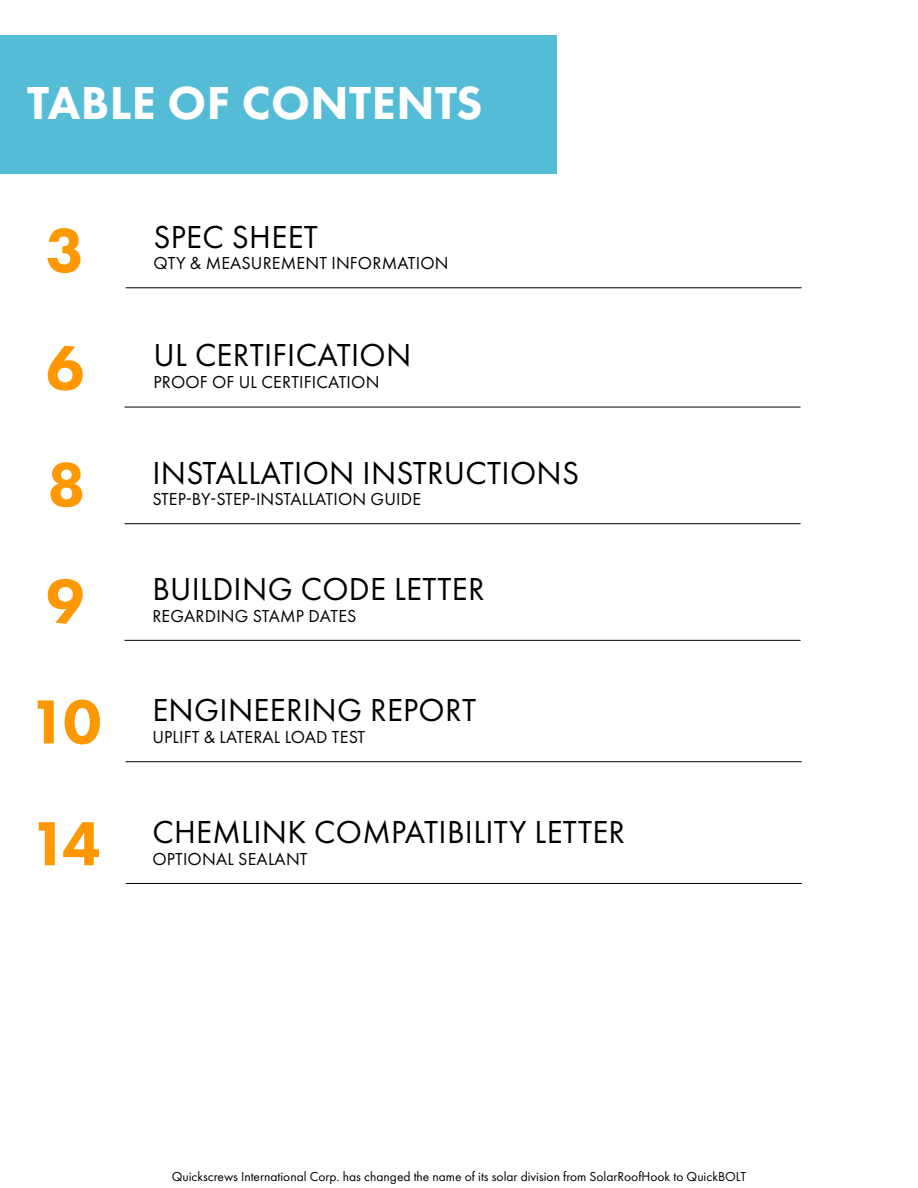
<style>
.page{position:relative;width:918px;height:1188px;background:#fff}
.page>*{position:absolute;margin:0;border:0;box-sizing:border-box;transform-origin:0 0}
.t1{font:800 64.5px/118.9px "Futura PT";color:#ff9700}
.t2{font:800 48px "Futura PT";letter-spacing:.01em;color:#fff}
.t3{font:33px "Futura PT";letter-spacing:.01em;color:#000}
.t4{font:18px "Futura PT";letter-spacing:.01em;color:#000}
.t5{font:13.5px "Futura PT";color:#000}
.s1{font-weight:800;font-size:64.5px;color:#ff9700}
</style>
<div class="page">
<hr style="left:126px;top:287px;width:676px;height:1px;background:#000">
<hr style="left:125px;top:407px;width:676px;height:1px;background:#000">
<hr style="left:125px;top:523px;width:676px;height:1px;background:#000">
<hr style="left:125px;top:640px;width:676px;height:1px;background:#000">
<hr style="left:126px;top:761px;width:676px;height:1px;background:#000">
<hr style="left:126px;top:883px;width:676px;height:1px;background:#000">
<div style="left:0;top:35px;width:557px;height:139px;background:#55bcd7"></div>
<h2 class="t2" style="left:27px;top:73px;width:457px">TABLE OF CONTENTS</h2>
<h3 class="t3" style="left:46px;top:217px;width:274px"><span class="s1">3</span> SPEC SHEET</h3>
<p class="t4" style="left:153px;top:252px;width:297px">QTY &amp; MEASUREMENT INFORMATION</p>
<h1 class="t1" style="left:29px;top:308px;width:74px">6<br>8<br>9<br>10<br>14</h1>
<h3 class="t3" style="left:154px;top:336px;width:259px">UL CERTIFICATION</h3>
<p class="t4" style="left:153px;top:371px;width:228px">PROOF OF UL CERTIFICATION</p>
<h3 class="t3" style="left:152px;top:453px;width:428px">INSTALLATION INSTRUCTIONS</h3>
<p class="t4" style="left:152px;top:489px;width:270px">STEP-BY-STEP-INSTALLATION GUIDE</p>
<h3 class="t3" style="left:152px;top:570px;width:334px">BUILDING CODE LETTER</h3>
<p class="t4" style="left:152px;top:605px;width:206px">REGARDING STAMP DATES</p>
<h3 class="t3" style="left:152px;top:691px;width:325px">ENGINEERING REPORT</h3>
<p class="t4" style="left:152px;top:726px;width:214px">UPLIFT &amp; LATERAL LOAD TEST</p>
<h3 class="t3" style="left:152px;top:813px;width:474px">CHEMLINK COMPATIBILITY LETTER</h3>
<p class="t4" style="left:152px;top:848px;width:157px">OPTIONAL SEALANT</p>
<p class="t5" style="left:172px;top:1169px;width:576px">Quickscrews International Corp. has changed the name of its solar division from SolarRoofHook to QuickBOLT</p>
</div>
